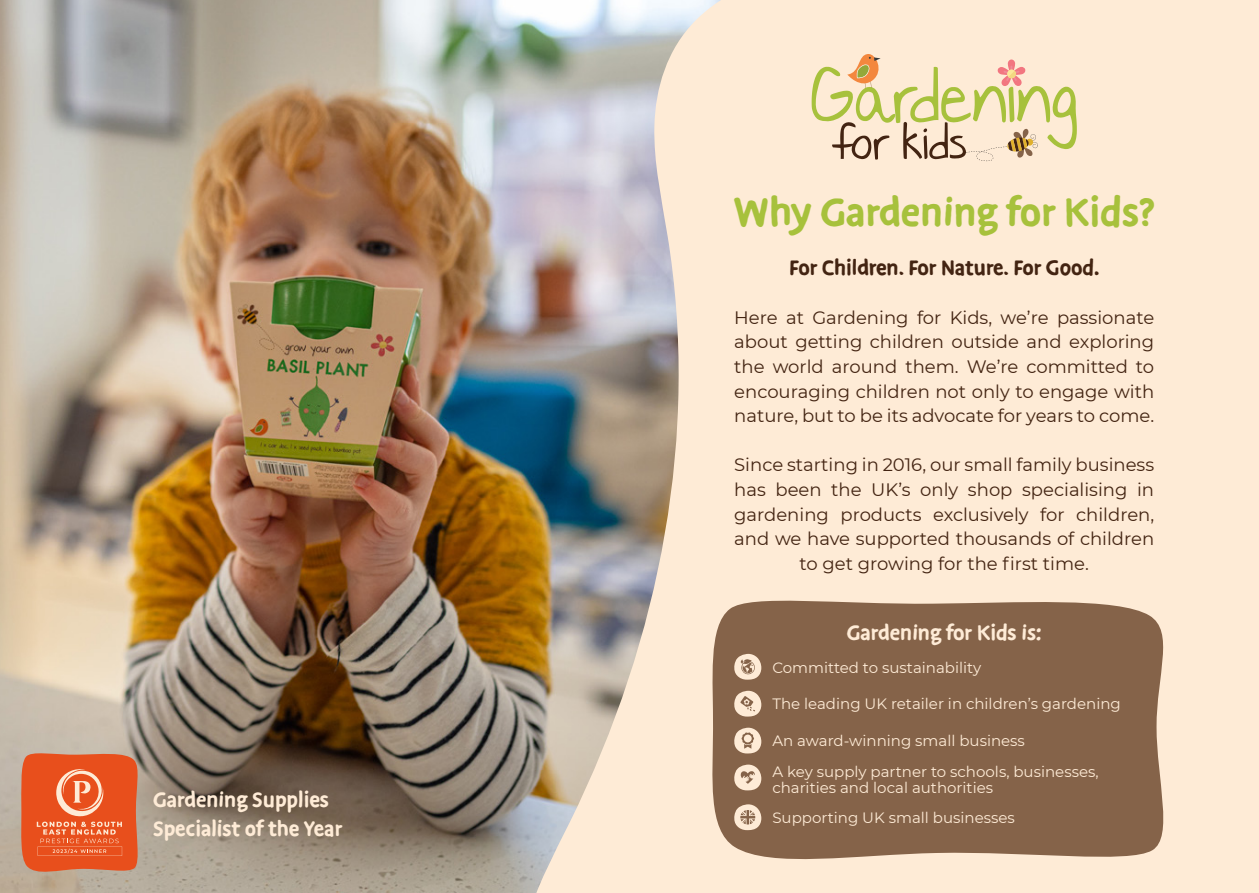
<style>
.page{position:relative;width:1259px;height:893px;background:#fff}
.page>*{position:absolute;margin:0;border:0;box-sizing:border-box;transform-origin:0 0}
.t1{font:700 45px "Duper";color:#a7c13c}
.t2{font:700 24px "Duper";color:#feebd6}
.t3{font:700 24px "Duper";color:#432412}
.t4{font:18px/24.6px "Montserrat";color:#432412;text-align:justify}
.t5{font:15px/15.6px "Montserrat";color:#feebd6}
</style>
<div class="page">
<img style="left:0;top:0;width:522px;height:893px">
<svg style="left:522px;top:0;width:375px;height:893px;background:#dbcec0"></svg>
<div style="left:897px;top:0;width:362px;height:893px;background:#feebd6"></div>
<svg style="left:811px;top:53px;width:265px;height:108px"></svg>
<svg style="left:20px;top:750px;width:121px;height:126px;background:#e3693d"></svg>
<svg style="left:707px;top:594px;width:457px;height:275px;background:#927259"></svg>
<svg style="left:734px;top:654px;width:27px;height:26px"></svg>
<svg style="left:734px;top:691px;width:27px;height:26px"></svg>
<svg style="left:734px;top:728px;width:27px;height:25px"></svg>
<svg style="left:734px;top:765px;width:27px;height:25px"></svg>
<svg style="left:734px;top:804px;width:27px;height:26px"></svg>
<p class="t2" style="left:153px;top:786px;width:177px">Gardening Supplies</p>
<p class="t2" style="left:153px;top:815px;width:190px">Specialist of the Year</p>
<p class="t1" style="left:734px;top:186px;width:421px">Why Gardening for Kids?</p>
<p class="t3" style="left:789px;top:254px;width:312px">For Children. For Nature. For Good.</p>
<p class="t4" style="left:734px;top:304px;width:421px">Here at Gardening for Kids, we’re passionate about getting children outside and exploring the world around them. We’re committed to encouraging children not only to engage with nature, but to be its advocate for years to come.</p>
<p class="t4" style="left:734px;top:452px;width:421px;text-align:center">Since starting in 2016, our small family business has been the UK’s only shop specialising in gardening products exclusively for children, and we have supported thousands of children to get growing for the first time.</p>
<p class="t2" style="left:847px;top:619px;width:196px">Gardening for Kids is:</p>
<p class="t5" style="left:772px;top:659px;width:210px">Committed to sustainability</p>
<p class="t5" style="left:772px;top:696px;width:350px">The leading UK retailer in children’s gardening</p>
<p class="t5" style="left:772px;top:733px;width:254px">An award-winning small business</p>
<p class="t5" style="left:772px;top:763px;width:328px">A key supply partner to schools, businesses, charities and local authorities</p>
<p class="t5" style="left:772px;top:809px;width:244px">Supporting UK small businesses</p>
</div>
